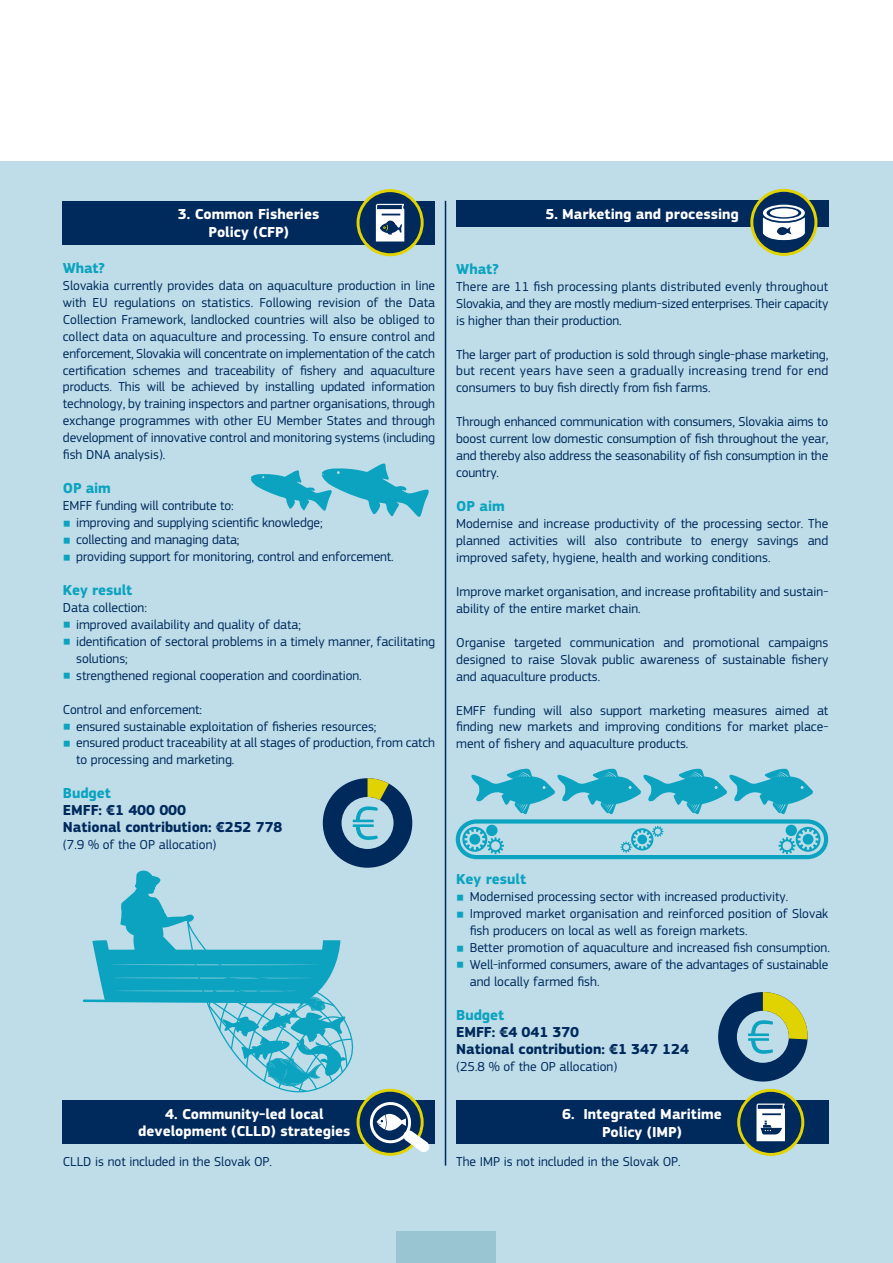
<style>
.page{position:relative;width:893px;height:1263px;background:#fff}
.page>*{position:absolute;margin:0;border:0;box-sizing:border-box;transform-origin:0 0}
.t1{font:700 15px/18px "EC Square Sans Pro";color:#fff;text-align:center}
.t2{font:700 15px/17px "EC Square Sans Pro";letter-spacing:-.005em;color:#00295c}
.t3{font:700 15px "EC Square Sans Pro";letter-spacing:-.005em;color:#0ba3c0}
.t4{font:13.5px/17px "EC Square Sans Pro";letter-spacing:-.005em;color:#00295c;text-align:justify}
.s1{font-size:9.3px;color:#0ba3c0}
.s2{color:#0ba3c0}
</style>
<div class="page">
<div style="left:0;top:161px;width:893px;height:1102px;background:#bedde8"></div>
<div style="left:396px;top:1231px;width:99px;height:32px;background:#99c4d1"></div>
<hr style="left:445px;top:201px;width:1px;height:964px;background:#00295c">
<div style="left:63px;top:1100px;width:372px;height:44px;background:#00295c"></div>
<div style="left:63px;top:201px;width:372px;height:43px;background:#00295c"></div>
<div style="left:456px;top:201px;width:372px;height:26px;background:#00295c"></div>
<svg style="left:750px;top:189px;width:67px;height:67px"></svg>
<div style="left:770px;top:208px;width:28px;height:9px;background:#fff;border-radius:50%"></div>
<div style="left:456px;top:1100px;width:372px;height:44px;background:#00295c"></div>
<svg style="left:250px;top:463px;width:179px;height:54px"></svg>
<svg style="left:456px;top:769px;width:372px;height:90px"></svg>
<svg style="left:357px;top:189px;width:67px;height:67px"></svg>
<svg style="left:737px;top:1089px;width:67px;height:67px"></svg>
<svg style="left:718px;top:992px;width:90px;height:89px"></svg>
<svg style="left:82px;top:778px;width:348px;height:378px"></svg>
<p class="t1" style="left:178px;top:206px;width:143px">3. Common Fisheries<br>Policy (CFP)</p>
<p class="t1" style="left:545px;top:206px;width:195px">5. Marketing and processing</p>
<p class="t3" style="left:63px;top:259px;width:44px">What?</p>
<p class="t4" style="left:63px;top:277px;width:374px">Slovakia currently provides data on aquaculture production in line with EU regulations on statistics. Following revision of the Data Collection Framework, landlocked countries will also be obliged to collect data on aquaculture and processing. To ensure control and enforcement, Slovakia will concentrate on implementation of the catch certification schemes and traceability of fishery and aquaculture products. This will be achieved by installing updated information technology, by training inspectors and partner organisations, through exchange programmes with other EU Member States and through development of innovative control and monitoring systems (including fish DNA analysis).</p>
<p class="t3" style="left:63px;top:479px;width:49px">OP aim</p>
<p class="t4" style="left:63px;top:497px;width:172px">EMFF funding will contribute to:</p>
<p class="t4" style="left:63px;top:514px;width:261px"><span class="s1">■</span> improving and supplying scientific knowledge;</p>
<p class="t4" style="left:63px;top:531px;width:178px"><span class="s1">■</span> collecting and managing data;</p>
<p class="t4" style="left:63px;top:548px;width:332px"><span class="s1">■</span> providing support for monitoring, control and enforcement.</p>
<p class="t3" style="left:63px;top:581px;width:71px">Key result</p>
<p class="t4" style="left:63px;top:599px;width:86px">Data collection:</p>
<p class="t4" style="left:63px;top:616px;width:240px"><span class="s1">■</span> improved availability and quality of data;</p>
<p class="t4" style="left:76px;top:633px;width:360px;text-indent:-13px"><span class="s1">■</span> identification of sectoral problems in a timely manner, facilitating solutions;</p>
<p class="t4" style="left:63px;top:667px;width:300px"><span class="s1">■</span> strengthened regional cooperation and coordination.</p>
<p class="t4" style="left:63px;top:701px;width:141px">Control and enforcement:</p>
<p class="t4" style="left:63px;top:718px;width:315px"><span class="s1">■</span> ensured sustainable exploitation of fisheries resources;</p>
<p class="t4" style="left:76px;top:735px;width:360px;text-indent:-13px"><span class="s1">■</span> ensured product traceability at all stages of production, from catch to processing and marketing.</p>
<p class="t2" style="left:63px;top:785px;width:221px"><span class="s2">Budget<br></span>EMFF: €1 400 000<br>National contribution: €252 778</p>
<p class="t4" style="left:63px;top:836px;width:155px">(7.9 % of the OP allocation)</p>
<p class="t1" style="left:138px;top:1106px;width:214px;line-height:16.5px">4. Community-led local development (CLLD) strategies</p>
<p class="t4" style="left:63px;top:1153px;width:211px">CLLD is not included in the Slovak OP.</p>
<p class="t3" style="left:456px;top:260px;width:44px">What?</p>
<p class="t4" style="left:456px;top:278px;width:374px">There are 11 fish processing plants distributed evenly throughout Slovakia, and they are mostly medium-sized enterprises. Their capacity is higher than their production.</p>
<p class="t4" style="left:456px;top:346px;width:374px">The larger part of production is sold through single-phase marketing, but recent years have seen a gradually increasing trend for end consumers to buy fish directly from fish farms.</p>
<p class="t4" style="left:456px;top:413px;width:374px">Through enhanced communication with consumers, Slovakia aims to boost current low domestic consumption of fish throughout the year, and thereby also address the seasonability of fish consumption in the country.</p>
<p class="t3" style="left:456px;top:497px;width:50px">OP aim</p>
<p class="t4" style="left:456px;top:515px;width:374px">Modernise and increase productivity of the processing sector. The planned activities will also contribute to energy savings and improved safety, hygiene, health and working conditions.</p>
<p class="t4" style="left:456px;top:583px;width:374px">Improve market organisation, and increase profitability and sustain&shy;ability of the entire market chain.</p>
<p class="t4" style="left:456px;top:634px;width:374px">Organise targeted communication and promotional campaigns designed to raise Slovak public awareness of sustainable fishery and aquaculture products.</p>
<p class="t4" style="left:456px;top:702px;width:374px">EMFF funding will also support marketing measures aimed at finding new markets and improving conditions for market place&shy;ment of fishery and aquaculture products.</p>
<p class="t3" style="left:456px;top:870px;width:71px">Key result</p>
<p class="t4" style="left:456px;top:888px;width:334px"><span class="s1">■</span> Modernised processing sector with increased productivity.</p>
<p class="t4" style="left:470px;top:905px;width:360px;text-indent:-14px"><span class="s1">■</span> Improved market organisation and reinforced position of Slovak fish producers on local as well as foreign markets.</p>
<p class="t4" style="left:456px;top:939px;width:375px"><span class="s1">■</span> Better promotion of aquaculture and increased fish consumption.</p>
<p class="t4" style="left:470px;top:956px;width:360px;text-indent:-14px"><span class="s1">■</span> Well-informed consumers, aware of the advantages of sustainable and locally farmed fish.</p>
<p class="t2" style="left:456px;top:1007px;width:234px"><span class="s2">Budget<br></span>EMFF: €4 041 370<br>National contribution: €1 347 124</p>
<p class="t4" style="left:456px;top:1058px;width:163px">(25.8 % of the OP allocation)</p>
<p class="t1" style="left:562px;top:1105px;width:161px">6. Integrated Maritime<br>Policy (IMP)</p>
<p class="t4" style="left:456px;top:1153px;width:226px">The IMP is not included in the Slovak OP.</p>
</div>
